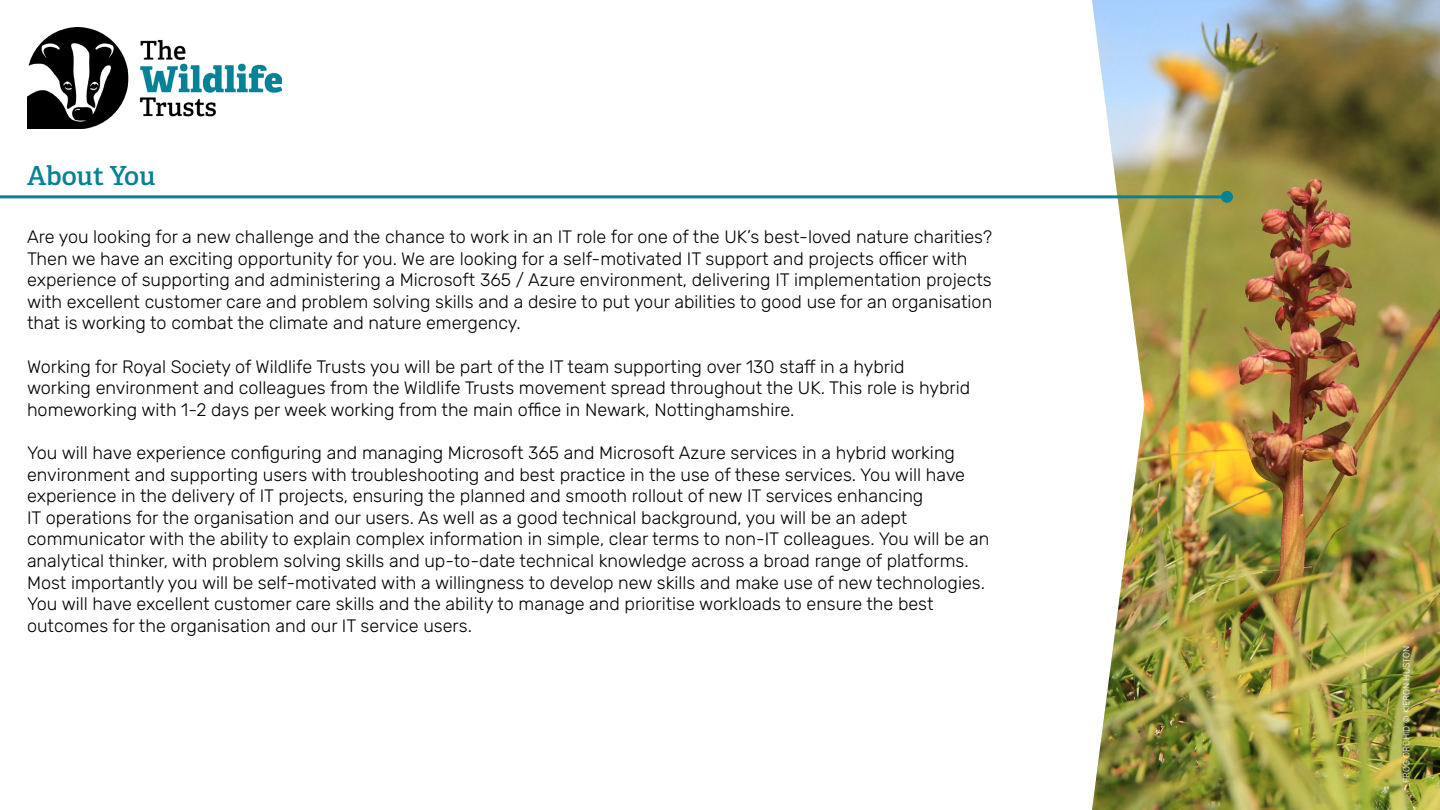
<style>
.page{position:relative;width:1440px;height:810px;background:#fff}
.page>*{position:absolute;margin:0;border:0;box-sizing:border-box;transform-origin:0 0}
.Page_title{font:600 26.25px "Adelle";letter-spacing:-.005em;color:#058295}
.Body_text{font:300 18px/21.6px "Rubik";color:#000}
.Page_title-2{font:300 9px "Rubik";color:#fff}
</style>
<div class="page">
<img style="left:1092px;top:0;width:348px;height:810px">
<img style="left:27px;top:27px;width:254px;height:101px">
<hr style="left:0;top:195px;width:1227px;height:3px;background:#058295">
<div style="left:1221px;top:191px;width:12px;height:12px;background:#058295;border-radius:50%"></div>
<p class="Page_title" style="left:27px;top:156px;width:130px">About You</p>
<p class="Body_text" style="left:27px;top:226px;width:967px">Are you looking for a new challenge and the chance to work in an IT role for one of the UK’s best-loved nature charities?<br>Then we have an exciting opportunity for you. We are looking for a self-motivated IT support and projects officer with experience of supporting and administering a Microsoft 365 / Azure environment, delivering IT implementation projects with excellent customer care and problem solving skills and a desire to put your abilities to good use for an organisation that is working to combat the climate and nature emergency.</p>
<p class="Body_text" style="left:27px;top:356px;width:945px">Working for Royal Society of Wildlife Trusts you will be part of the IT team supporting over 130 staff in a hybrid working environment and colleagues from the Wildlife Trusts movement spread throughout the UK. This role is hybrid homeworking with 1-2 days per week working from the main office in Newark, Nottinghamshire.</p>
<p class="Body_text" style="left:27px;top:442px;width:964px">You will have experience configuring and managing Microsoft 365 and Microsoft Azure services in a hybrid working environment and supporting users with troubleshooting and best practice in the use of these services. You will have experience in the delivery of IT projects, ensuring the planned and smooth rollout of new IT services enhancing<br>IT operations for the organisation and our users. As well as a good technical background, you will be an adept communicator with the ability to explain complex information in simple, clear terms to non-IT colleagues. You will be an analytical thinker, with problem solving skills and up-to-date technical knowledge across a broad range of platforms.<br>Most importantly you will be self-motivated with a willingness to develop new skills and make use of new technologies.<br>You will have excellent customer care skills and the ability to manage and prioritise workloads to ensure the best outcomes for the organisation and our IT service users.</p>
<p class="Page_title-2" style="left:1401px;top:783px;width:139px;rotate:-90deg">FROG ORCHID © KIERON HUSTON</p>
</div>
